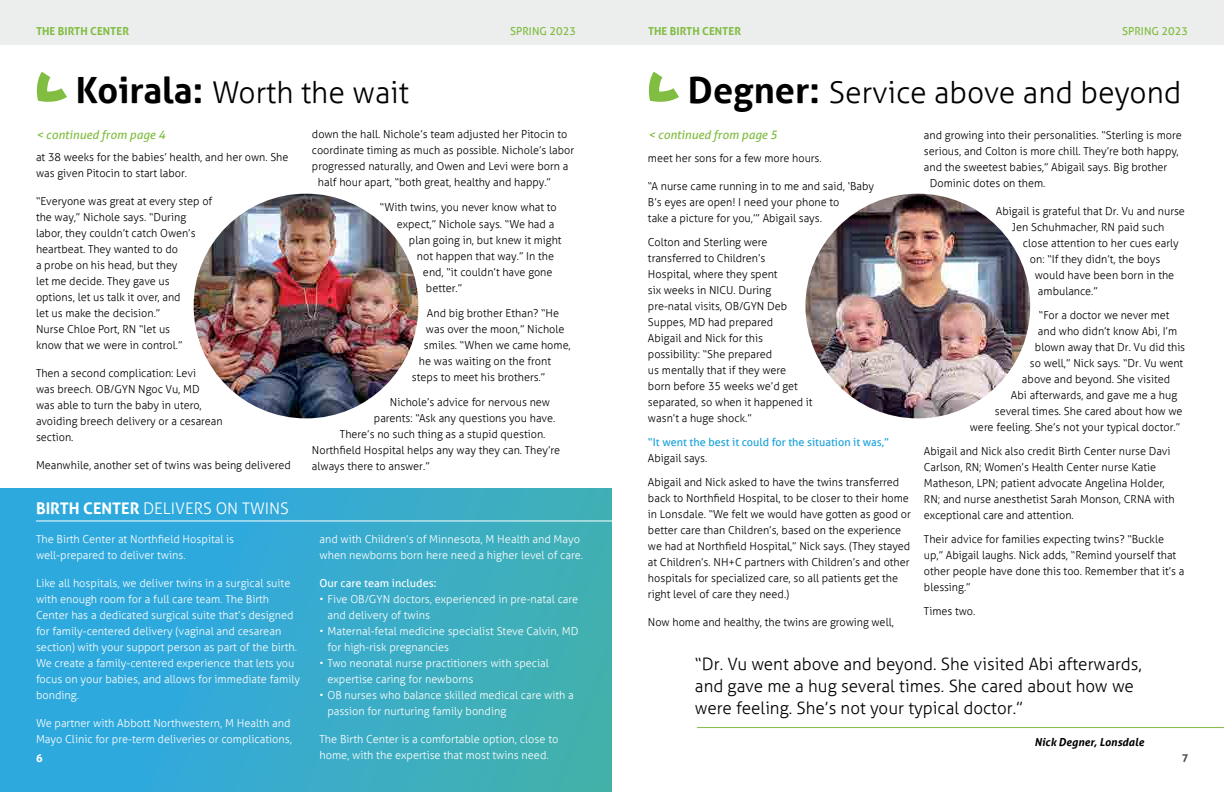
<style>
.page{position:relative;width:1224px;height:792px;background:#fff}
.page>*{position:absolute;margin:0;border:0;box-sizing:border-box;transform-origin:0 0}
.t1{font:300 30px "Aller";color:#000}
.t2{font:300 17px/22px "Aller";color:#000}
.t3{font:300 16px "Aller";color:#fff}
.t4{font:italic 12px "Aller";color:#81bd41}
.t5{font:300 11px/16px "Aller";color:#000}
.t6{font:300 11px/16px "Aller";color:#fff}
.t7{font:11px "Aller";color:#16a0db}
.t8{font:700 11px "Aller";color:#81bd41}
.t9{font:11px "Aller";color:#81bd41}
.t10{font:11px "Aller";color:#fff}
.t11{font:italic 700 11px "Aller";color:#000}
.t12{font:700 11px "Aller";color:#000}
.t13{font:700 11px "Aller";color:#fff}
.s1{font-weight:700;font-size:36px}
.s2{font-weight:700}
</style>
<div class="page">
<div style="left:0;top:0;width:1224px;height:45px;background:#eceded"></div>
<hr style="left:697px;top:727px;width:527px;height:1px;background:#82bd41">
<svg style="left:648px;top:72px;width:31px;height:30px"></svg>
<svg style="left:36px;top:72px;width:31px;height:30px"></svg>
<img style="left:805px;top:194px;width:225px;height:224px;border-radius:112px">
<img style="left:194px;top:194px;width:224px;height:224px;border-radius:112px">
<div style="left:0;top:488px;width:612px;height:304px;background:linear-gradient(to right,#2ba7e7,#43b0b2)"></div>
<hr style="left:36px;top:520px;width:585px;height:1px;background:#fff">
<p class="t8" style="left:36px;top:24px;width:95px">THE BIRTH CENTER</p>
<p class="t9" style="left:510px;top:24px;width:67px">SPRING 2023</p>
<p class="t8" style="left:648px;top:24px;width:95px">THE BIRTH CENTER</p>
<p class="t9" style="left:1122px;top:24px;width:67px">SPRING 2023</p>
<h1 class="t1" style="left:76px;top:75px;width:334px"><span class="s1">Koirala:</span> Worth the wait</h1>
<h1 class="t1" style="left:688px;top:75px;width:495px"><span class="s1">Degner:</span> Service above and beyond</h1>
<p class="t4" style="left:36px;top:128px;width:131px">&lt; continued from page 4</p>
<p class="t4" style="left:648px;top:128px;width:131px">&lt; continued from page 5</p>
<p class="t5" style="left:312px;top:127px;width:257px">down the hall. Nichole’s team adjusted her Pitocin to</p>
<p class="t5" style="left:312px;top:143px;width:264px">coordinate timing as much as possible. Nichole’s labor</p>
<p class="t5" style="left:312px;top:159px;width:258px">progressed naturally, and Owen and Levi were born a</p>
<p class="t5" style="left:318px;top:175px;width:235px">half hour apart, “both great, healthy and happy.”</p>
<p class="t5" style="left:380px;top:200px;width:178px">“With twins, you never know what to</p>
<p class="t5" style="left:397px;top:216px;width:159px">expect,” Nichole says. “We had a</p>
<p class="t5" style="left:409px;top:232px;width:154px">plan going in, but knew it might</p>
<p class="t5" style="left:417px;top:248px;width:139px">not happen that way.” In the</p>
<p class="t5" style="left:423px;top:264px;width:131px">end, “it couldn’t have gone</p>
<p class="t5" style="left:426px;top:280px;width:38px">better.”</p>
<p class="t5" style="left:427px;top:305px;width:134px">And big brother Ethan? “He</p>
<p class="t5" style="left:426px;top:321px;width:140px">was over the moon,” Nichole</p>
<p class="t5" style="left:424px;top:337px;width:148px">smiles. “When we came home,</p>
<p class="t5" style="left:419px;top:353px;width:134px">he was waiting on the front</p>
<p class="t5" style="left:412px;top:369px;width:135px">steps to meet his brothers.”</p>
<p class="t5" style="left:390px;top:394px;width:162px">Nichole’s advice for nervous new</p>
<p class="t5" style="left:374px;top:410px;width:183px">parents: “Ask any questions you have.</p>
<p class="t5" style="left:340px;top:426px;width:207px">There’s no such thing as a stupid question.</p>
<p class="t5" style="left:312px;top:442px;width:250px">Northfield Hospital helps any way they can. They’re</p>
<p class="t5" style="left:312px;top:458px;width:119px">always there to answer.”</p>
<p class="t5" style="left:924px;top:127px;width:259px">and growing into their personalities. “Sterling is more</p>
<p class="t5" style="left:924px;top:143px;width:256px">serious, and Colton is more chill. They’re both happy,</p>
<p class="t5" style="left:924px;top:159px;width:245px">and the sweetest babies,” Abigail says. Big brother</p>
<p class="t5" style="left:930px;top:175px;width:117px">Dominic dotes on them.</p>
<p class="t5" style="left:996px;top:203px;width:191px;text-align:center">Abigail is grateful that Dr. Vu and nurse<br>Jen Schuhmacher, RN paid such</p>
<p class="t5" style="left:1023px;top:235px;width:157px">close attention to her cues early</p>
<p class="t5" style="left:1030px;top:251px;width:132px">on: “If they didn’t, the boys</p>
<p class="t5" style="left:1035px;top:267px;width:141px">would have been born in the</p>
<p class="t5" style="left:1038px;top:283px;width:61px">ambulance.”</p>
<p class="t5" style="left:1039px;top:307px;width:132px">“For a doctor we never met</p>
<p class="t5" style="left:1038px;top:323px;width:141px">and who didn’t know Abi, I’m</p>
<p class="t5" style="left:1035px;top:339px;width:152px">blown away that Dr. Vu did this</p>
<p class="t5" style="left:1030px;top:355px;width:155px">so well,” Nick says. “Dr. Vu went</p>
<p class="t5" style="left:1022px;top:371px;width:150px">above and beyond. She visited</p>
<p class="t5" style="left:1011px;top:387px;width:168px">Abi afterwards, and gave me a hug</p>
<p class="t5" style="left:995px;top:403px;width:189px">several times. She cared about how we</p>
<p class="t5" style="left:970px;top:419px;width:212px">were feeling. She’s not your typical doctor.”</p>
<p class="t5" style="left:924px;top:443px;width:252px">Abigail and Nick also credit Birth Center nurse Davi Carlson, RN; Women’s Health Center nurse Katie Matheson, LPN; patient advocate Angelina Holder, RN; and nurse anesthetist Sarah Monson, CRNA with exceptional care and attention.</p>
<p class="t5" style="left:924px;top:531px;width:262px">Their advice for families expecting twins? “Buckle up,” Abigail laughs. Nick adds, “Remind yourself that other people have done this too. Remember that it’s a blessing.”</p>
<p class="t5" style="left:924px;top:603px;width:53px">Times two.</p>
<p class="t5" style="left:36px;top:150px;width:254px">at 38 weeks for the babies’ health, and her own. She was given Pitocin to start labor.</p>
<p class="t5" style="left:36px;top:194px;width:178px">“Everyone was great at every step of the way,” Nichole says. “During labor, they couldn’t catch Owen’s heartbeat. They wanted to do<br>a probe on his head, but they<br>let me decide. They gave us<br>options, let us talk it over, and<br>let us make the decision.”<br>Nurse Chloe Port, RN “let us<br>know that we were in control.”</p>
<p class="t5" style="left:36px;top:366px;width:188px">Then a second complication: Levi<br>was breech. OB/GYN Ngoc Vu, MD<br>was able to turn the baby in utero, avoiding breech delivery or a cesarean section.</p>
<p class="t5" style="left:36px;top:458px;width:256px">Meanwhile, another set of twins was being delivered</p>
<p class="t5" style="left:648px;top:150px;width:175px">meet her sons for a few more hours.</p>
<p class="t5" style="left:648px;top:178px;width:228px">“A nurse came running in to me and said, ‘Baby<br>B’s eyes are open! I need your phone to<br>take a picture for you,’” Abigail says.</p>
<p class="t5" style="left:648px;top:234px;width:166px">Colton and Sterling were transferred to Children’s<br>Hospital, where they spent<br>six weeks in NICU. During pre-natal visits, OB/GYN Deb<br>Suppes, MD had prepared<br>Abigail and Nick for this possibility: “She prepared<br>us mentally that if they were<br>born before 35 weeks we’d get separated, so when it happened it wasn’t a huge shock.”</p>
<p class="t7" style="left:648px;top:435px;width:243px">“It went the best it could for the situation it was,”</p>
<p class="t5" style="left:648px;top:446px;width:253px;line-height:24px">Abigail says.<br>Abigail and Nick asked to have the twins transferred</p>
<p class="t5" style="left:648px;top:490px;width:264px">back to Northfield Hospital, to be closer to their home in Lonsdale. “We felt we would have gotten as good or better care than Children’s, based on the experience we had at Northfield Hospital,” Nick says. (They stayed at Children’s. NH+C partners with Children’s and other hospitals for specialized care, so all patients get the right level of care they need.)</p>
<p class="t5" style="left:648px;top:614px;width:247px">Now home and healthy, the twins are growing well,</p>
<h3 class="t3" style="left:36px;top:499px;width:254px"><span class="s2">BIRTH CENTER</span> DELIVERS ON TWINS</h3>
<p class="t6" style="left:36px;top:531px;width:200px">The Birth Center at Northfield Hospital is well-prepared to deliver twins.</p>
<p class="t6" style="left:36px;top:575px;width:266px">Like all hospitals, we deliver twins in a surgical suite with enough room for a full care team. The Birth Center has a dedicated surgical suite that’s designed for family-centered delivery (vaginal and cesarean section) with your support person as part of the birth.<br>We create a family-centered experience that lets you focus on your babies, and allows for immediate family bonding.</p>
<p class="t6" style="left:36px;top:715px;width:258px">We partner with Abbott Northwestern, M Health and<br>Mayo Clinic for pre-term deliveries or complications,</p>
<p class="t6" style="left:320px;top:531px;width:265px">and with Children’s of Minnesota, M Health and Mayo when newborns born here need a higher level of care.</p>
<p class="t10" style="left:320px;top:577px;width:118px">Our care team includes:</p>
<p class="t6" style="left:328px;top:591px;width:252px;text-indent:-8px">• Five OB/GYN doctors, experienced in pre-natal care and delivery of twins</p>
<p class="t6" style="left:328px;top:623px;width:252px;text-indent:-8px">• Maternal-fetal medicine specialist Steve Calvin, MD for high-risk pregnancies</p>
<p class="t6" style="left:328px;top:655px;width:223px;text-indent:-8px">• Two neonatal nurse practitioners with special expertise caring for newborns</p>
<p class="t6" style="left:328px;top:687px;width:248px;text-indent:-8px">• OB nurses who balance skilled medical care with a passion for nurturing family bonding</p>
<p class="t6" style="left:320px;top:731px;width:240px">The Birth Center is a comfortable option, close to</p>
<h2 class="t2" style="left:695px;top:653px;width:448px">“Dr. Vu went above and beyond. She visited Abi afterwards, and gave me a hug several times. She cared about how we were feeling. She’s not your typical doctor.”</h2>
<p class="t11" style="left:1035px;top:735px;width:111px">Nick Degner, Lonsdale</p>
<p class="t13" style="left:36px;top:752px;width:8px">6</p>
<p class="t6" style="left:320px;top:747px;width:231px">home, with the expertise that most twins need.</p>
<p class="t12" style="left:1181px;top:751px;width:8px">7</p>
</div>
